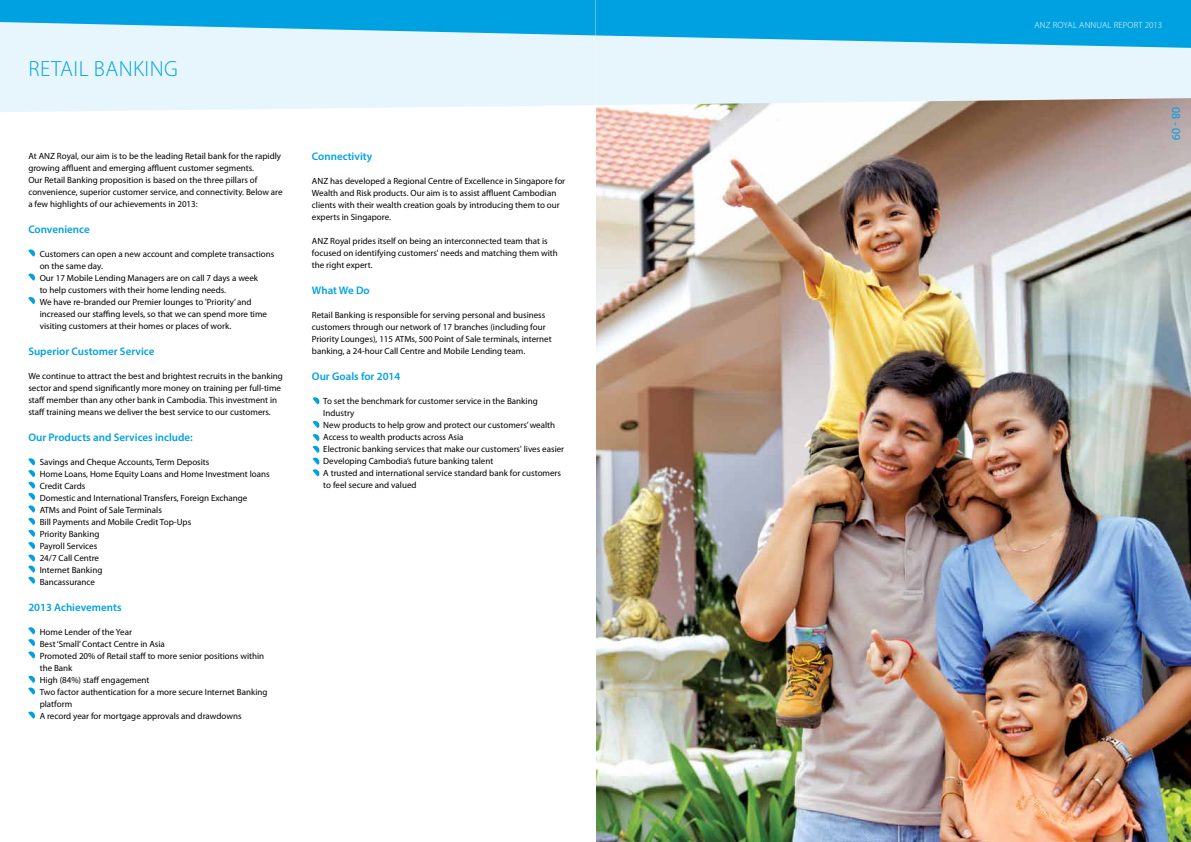
<style>
.page{position:relative;width:1191px;height:842px;background:#fff}
.page>*{position:absolute;margin:0;border:0;box-sizing:border-box;transform-origin:0 0}
.t1{font:300 22px "Myriad Pro";letter-spacing:.02em;color:#00a1e0}
.t2{font:12px "Myriad Pro";color:#00a1e0}
.t3{font:600 11px "Myriad Pro";color:#00a1e0}
.t4{font:9px/12px "Myriad Pro";color:#000}
.t5{font:300 9px "Myriad Pro";letter-spacing:.02em;color:#fff}
</style>
<div class="page">
<img style="left:596px;top:105px;width:595px;height:737px">
<div style="left:0;top:48px;width:595px;height:64px;background:#e7f6fd"></div>
<div style="left:595px;top:48px;width:596px;height:57px;background:#e7f6fd"></div>
<svg style="left:0;top:0;width:1191px;height:48px;background:#3db7e7"></svg>
<svg style="left:28px;top:249px;width:7px;height:8px"></svg>
<svg style="left:28px;top:273px;width:7px;height:8px"></svg>
<svg style="left:28px;top:297px;width:7px;height:7px"></svg>
<svg style="left:313px;top:397px;width:6px;height:7px"></svg>
<svg style="left:313px;top:421px;width:6px;height:7px"></svg>
<svg style="left:313px;top:434px;width:6px;height:42px"></svg>
<svg style="left:28px;top:627px;width:7px;height:31px"></svg>
<svg style="left:28px;top:676px;width:7px;height:19px"></svg>
<svg style="left:28px;top:711px;width:7px;height:8px"></svg>
<svg style="left:28px;top:518px;width:7px;height:66px"></svg>
<svg style="left:28px;top:458px;width:7px;height:54px"></svg>
<h1 class="t1" style="left:29px;top:55px;width:151px">RETAI L BANKI NG</h1>
<p class="t4" style="left:28px;top:149px;width:256px">At ANZ Royal, our aim is to be the leading Retail bank for the rapidly growing affluent and emerging affluent customer segments.<br>Our Retail Banking proposition is based on the three pillars of convenience, superior customer service, and connectivity. Below are a few highlights of our achievements in 2013:</p>
<p class="t3" style="left:28px;top:222px;width:63px">Convenience</p>
<p class="t4" style="left:40px;top:247px;width:236px">Customers can open a new account and complete transactions on the same day.<br>Our 17 Mobile Lending Managers are on call 7 days a week<br>to help customers with their home lending needs.<br>We have re-branded our Premier lounges to 'Priority’ and increased our staffing levels, so that we can spend more time visiting customers at their homes or places of work.</p>
<p class="t3" style="left:28px;top:344px;width:128px">Superior Customer Service</p>
<p class="t4" style="left:28px;top:369px;width:256px">We continue to attract the best and brightest recruits in the banking sector and spend significantly more money on training per full-time staff member than any other bank in Cambodia. This investment in staff training means we deliver the best service to our customers.</p>
<p class="t3" style="left:28px;top:430px;width:166px">Our Products and Services include:</p>
<p class="t4" style="left:40px;top:455px;width:231px">Savings and Cheque Accounts, Term Deposits<br>Home Loans, Home Equity Loans and Home Investment loans<br>Credit Cards<br>Domestic and International Transfers, Foreign Exchange<br>ATMs and Point of Sale Terminals<br>Bill Payments and Mobile Credit Top-Ups<br>Priority Banking<br>Payroll Services<br>24/7 Call Centre<br>Internet Banking<br>Bancassurance</p>
<p class="t3" style="left:28px;top:600px;width:95px">2013 Achievements</p>
<p class="t4" style="left:40px;top:625px;width:229px">Home Lender of the Year<br>Best‘Small’Contact Centre in Asia<br>Promoted 20% of Retail staff to more senior positions within the Bank<br>High (84%) staff engagement<br>Two factor authentication for a more secure Internet Banking platform<br>A record year for mortgage approvals and drawdowns</p>
<p class="t3" style="left:312px;top:149px;width:62px">Connectivity</p>
<p class="t4" style="left:312px;top:175px;width:255px">ANZ has developed a Regional Centre of Excellence in Singapore for Wealth and Risk products. Our aim is to assist affluent Cambodian clients with their wealth creation goals by introducing them to our experts in Singapore.</p>
<p class="t4" style="left:312px;top:235px;width:247px">ANZ Royal prides itself on being an interconnected team that is focused on identifying customers' needs and matching them with the right expert.</p>
<p class="t3" style="left:312px;top:283px;width:59px">What We Do</p>
<p class="t4" style="left:312px;top:309px;width:241px">Retail Banking is responsible for serving personal and business customers through our network of 17 branches (including four Priority Lounges), 115 ATMs, 500 Point of Sale terminals, internet banking, a 24-hour Call Centre and Mobile Lending team.</p>
<p class="t3" style="left:312px;top:369px;width:90px">Our Goals for 2014</p>
<p class="t4" style="left:323px;top:395px;width:242px">To set the benchmark for customer service in the Banking Industry<br>New products to help grow and protect our customers’wealth Access to wealth products across Asia<br>Electronic banking services that make our customers' lives easier Developing Cambodia’s future banking talent<br>A trusted and international service standard bank for customers to feel secure and valued</p>
<p class="t5" style="left:1034px;top:20px;width:129px">ANZ ROYAL ANNUAL REPORT 2013</p>
<h2 class="t2" style="left:1183px;top:107px;width:35px;rotate:90deg">08 - 09</h2>
</div>
